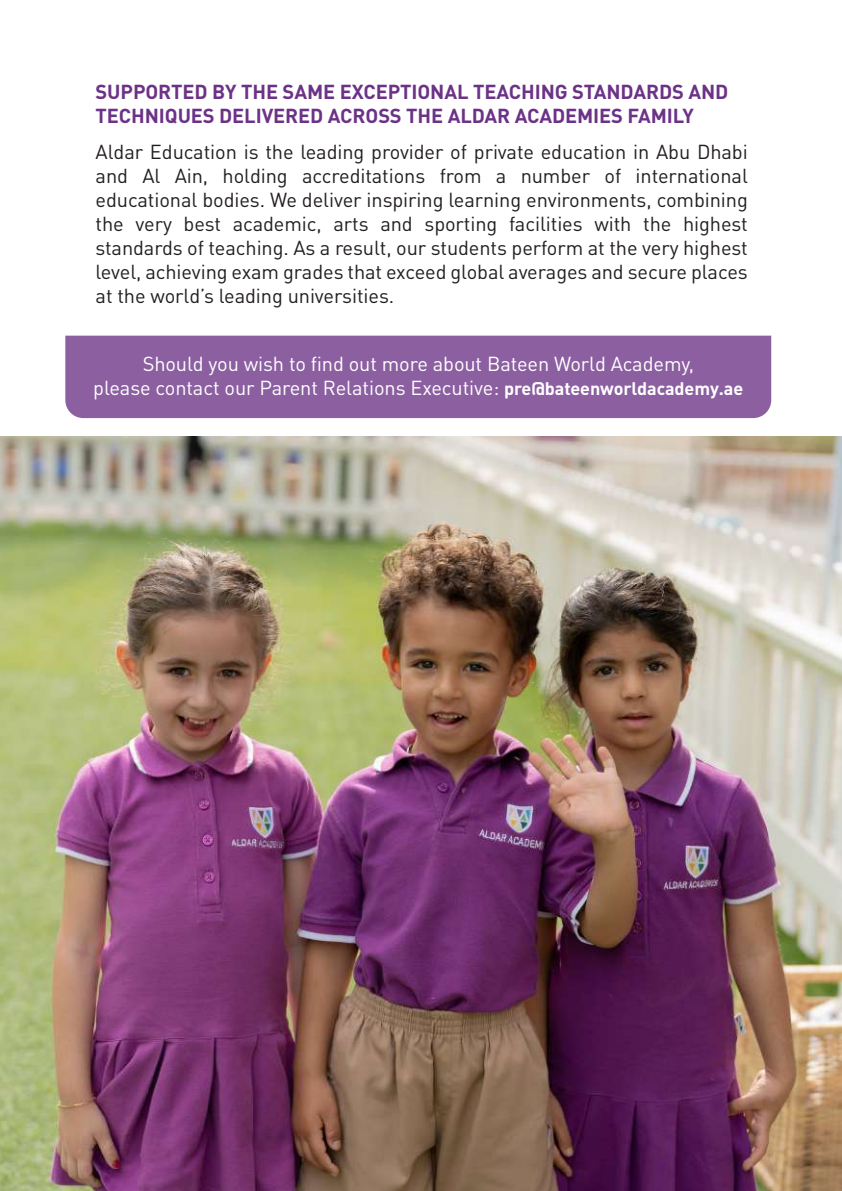
<style>
.page{position:relative;width:842px;height:1191px;background:#fff}
.page>*{position:absolute;margin:0;border:0;box-sizing:border-box;transform-origin:0 0}
.t1{font:20px/24px "DIN Pro";letter-spacing:-.005em;color:#231f20;text-align:justify}
.t2{font:20px/24px "DIN Pro";letter-spacing:-.005em;color:#fff;text-align:center}
.t3{font:700 20px/24px "DIN Pro";letter-spacing:-.005em;color:#6c3287}
.s1{font-weight:700;font-size:18px}
</style>
<div class="page">
<img style="left:0;top:437px;width:842px;height:754px">
<div style="left:65px;top:336px;width:706px;height:82px;background:#8c5fa1"></div>
<p class="t3" style="left:96px;top:79px;width:634px">SUPPORTED BY THE SAME EXCEPTIONAL TEACHING STANDARDS AND<br>TECHNIQUES DELIVERED ACROSS THE ALDAR ACADEMIES FAMILY</p>
<p class="t1" style="left:96px;top:139px;width:654px">Aldar Education is the leading provider of private education in Abu Dhabi and Al Ain, holding accreditations from a number of international educational bodies. We deliver inspiring learning environments, combining the very best academic, arts and sporting facilities with the highest standards of teaching. As a result, our students perform at the very highest level, achieving exam grades that exceed global averages and secure places at the world’s leading universities.</p>
<p class="t2" style="left:93px;top:351px;width:651px">Should you wish to find out more about Bateen World Academy,<br>please contact our Parent Relations Executive: <span class="s1">pre@bateenworldacademy.ae</span></p>
</div>
